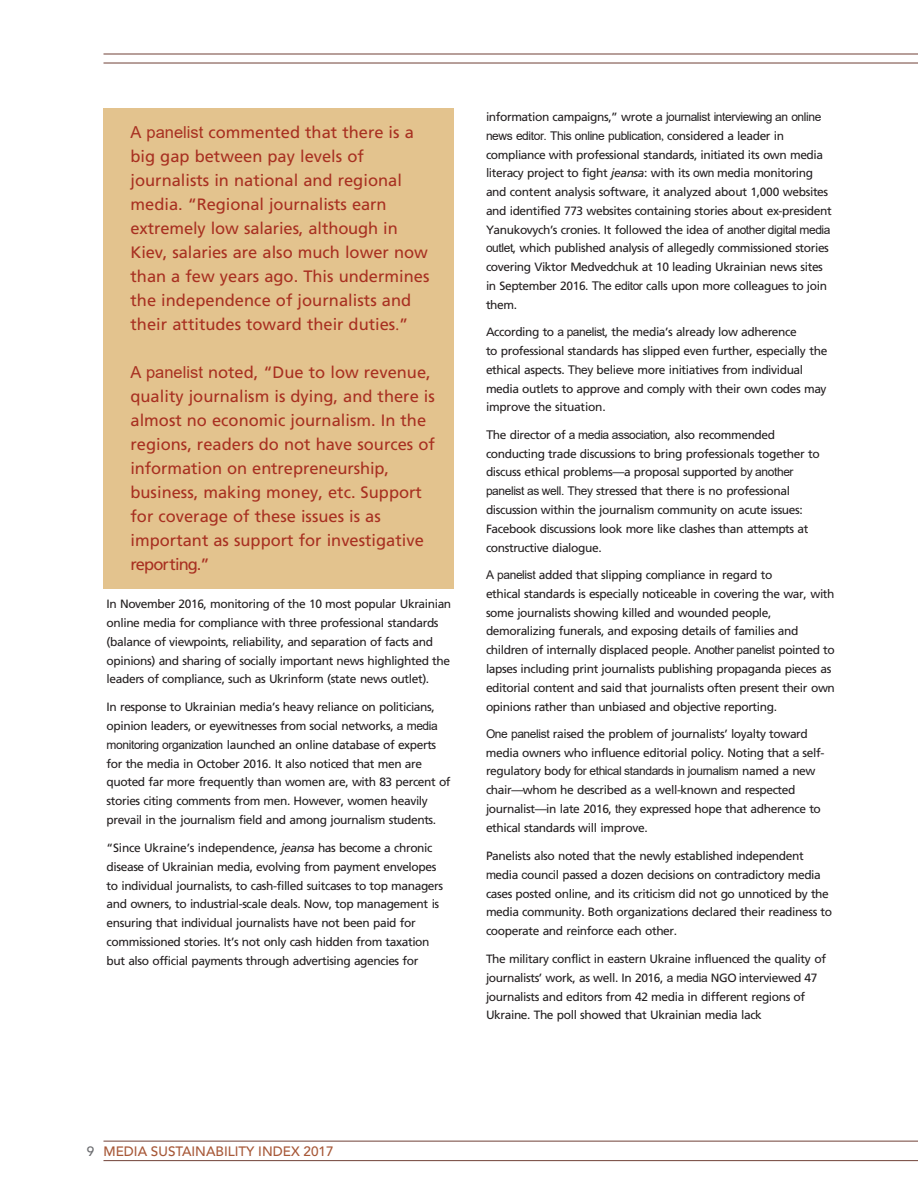
<style>
.page{position:relative;width:918px;height:1188px;background:#fff}
.page>*{position:absolute;margin:0;border:0;box-sizing:border-box;transform-origin:0 0}
.Pullquotes_New{font:16.5px/24px "Frutiger LT Std";color:#a83021}
.t1{font:500 13.5px "Avenir LT Std";color:#a75838}
.Main_Text{font:12px/18.8px "Frutiger LT Pro";letter-spacing:-.035em;color:#231f20}
.Footnotes{font:12px/18.8px "Frutiger LT Pro";letter-spacing:-.035em;color:#231f20}
.s1{font-family:"Arial"}
.s2{font-family:"Minion Pro"}
.s3{font-style:italic}
.s4{color:#6c6d70}
</style>
<div class="page">
<hr style="left:104px;top:54px;width:814px;height:1px;background:#704137">
<hr style="left:104px;top:63px;width:814px;height:1px;background:#704137">
<hr style="left:104px;top:1141px;width:814px;height:1px;background:#704137">
<hr style="left:104px;top:1160px;width:814px;height:1px;background:#704137">
<div style="left:104px;top:108px;width:350px;height:480px;background:#e3c38e"></div>
<p class="Pullquotes_New" style="left:130px;top:121px;width:300px"><span class="s1">A panelist</span> commented that there is a big gap between pay levels of journalists in national and regional media. “Regional journalists earn extremely low salaries, although in Kiev, salaries are also much lower now than a few years ago. This undermines the independence of journalists and their attitudes toward their duties<span class="s2">.</span>”</p>
<p class="Pullquotes_New" style="left:130px;top:360px;width:306px"><span class="s1">A panelist</span> noted, “Due to low revenue, quality journalism is dying, and there is almost no economic journalism. In the regions, readers do not have sources of information on entrepreneurship, business, making money, etc. Support for coverage of these issues is as important as support for investigative reporting.”</p>
<p class="Footnotes" style="left:107px;top:595px;width:346px">In November 2016, monitoring of the 10 most popular Ukrainian online media for compliance with three professional standards (balance of viewpoints, reliability, and separation of facts and opinions) and sharing of socially important news highlighted the leaders of compliance, such as Ukrinform (state news outlet).</p>
<p class="Footnotes" style="left:107px;top:698px;width:345px">In response to Ukrainian media’s heavy reliance on politicians, opinion leaders, or eyewitnesses from social networks, <span class="s1">a media monitoring organization</span> launched an online database of experts for the media in October 2016. It also noticed that men are quoted far more frequently than women are, with 83 percent of stories citing comments from men. However, women heavily prevail in the journalism field and among journalism students.</p>
<p class="Footnotes" style="left:107px;top:839px;width:338px">“Since Ukraine’s independence, <span class="s3">jeansa</span> has become a chronic disease of Ukrainian media, evolving from payment envelopes to individual journalists, to cash-filled suitcases to top managers and owners, to industrial-scale deals. Now, top management is ensuring that individual journalists have not been paid for commissioned stories. It’s not only cash hidden from taxation but also official payments through advertising agencies for</p>
<p class="Main_Text" style="left:486px;top:108px;width:347px">information campaigns,” wrote <span class="s1">a journalist interviewing an online news editor. This online publication</span><span class="s2">,</span> considered a leader in compliance with professional standards, initiated its own media literacy project to fight <span class="s3">jeansa</span>: with its <span class="s1">own</span> media monitoring and content analysis software, it analyzed about 1,000 websites and identified 773 websites containing stories about ex-president Yanukovych’s cronies. It followed the idea of <span class="s1">another digital media outlet</span>, which published analysis of allegedly commissioned stories covering Viktor Medvedchuk at 10 leading Ukrainian news sites in September 2016. <span class="s1">The editor</span> calls upon more colleagues to join them.</p>
<p class="Main_Text" style="left:486px;top:323px;width:343px">According to <span class="s1">a panelist</span>, the media’s already low adherence<br>to professional standards has slipped even further, especially the ethical aspects. <span class="s1">They</span> believe more initiatives from individual media outlets to approve and comply with their own codes may improve the situation.</p>
<p class="Main_Text" style="left:486px;top:425px;width:335px"><span class="s1">T</span>he director of <span class="s1">a media association</span>, also recommended conducting trade discussions to bring professionals together to discuss ethical problems—a proposa<span class="s2">l</span> supported <span class="s1">by another panelist as well. They</span> stressed that there is no professional discussion within the journalism community on acute issues:<br>Facebook discussions look more like clashes than attempts at constructive dialogue.</p>
<p class="Main_Text" style="left:486px;top:566px;width:350px"><span class="s1">A panelist</span> added that slipping compliance in regard to<br>ethical standards is especially noticeable in covering the war, with some journalists showing killed and wounded people, demoralizing funerals, and exposing details of families and children of internally displaced people. <span class="s1">Another panelist</span> pointed to lapses including print journalists publishing propaganda pieces as editorial content and said that journalists often present their own opinions rather than unbiased and objective reporting.</p>
<p class="Main_Text" style="left:486px;top:725px;width:340px"><span class="s1">One panelist</span> raised the problem of journalists’ loyalty toward media owners who influence editorial policy. Noting that <span class="s1">a</span> self&shy;regulatory body <span class="s1">for ethical standards in journalism</span> named a new chair—whom he described as <span class="s1">a</span> well-known and respected journalist—in late 2016, <span class="s1">they</span> expressed hope that adherence to ethical standards will improve.</p>
<p class="Main_Text" style="left:486px;top:847px;width:348px">Panelists also noted that the newly established <span class="s1">i</span>ndependent <span class="s1">m</span>edia <span class="s1">c</span>ouncil passed a dozen decisions on contradictory media cases posted online, and its criticism did not go unnoticed by the media community. Both organizations declared their readiness to cooperate and reinforce each other.</p>
<p class="Main_Text" style="left:486px;top:950px;width:342px">The military conflict in eastern Ukraine influenced the quality of journalists’ work, as well. In 2016, <span class="s1">a media</span> NGO interviewed 47 journalists and editors from 42 media in different regions of Ukraine. The poll showed that Ukrainian media lack</p>
<p class="t1" style="left:87px;top:1144px;width:248px"><span class="s4">9</span> MEDIA SUSTAINABILITY INDEX 2017</p>
</div>
